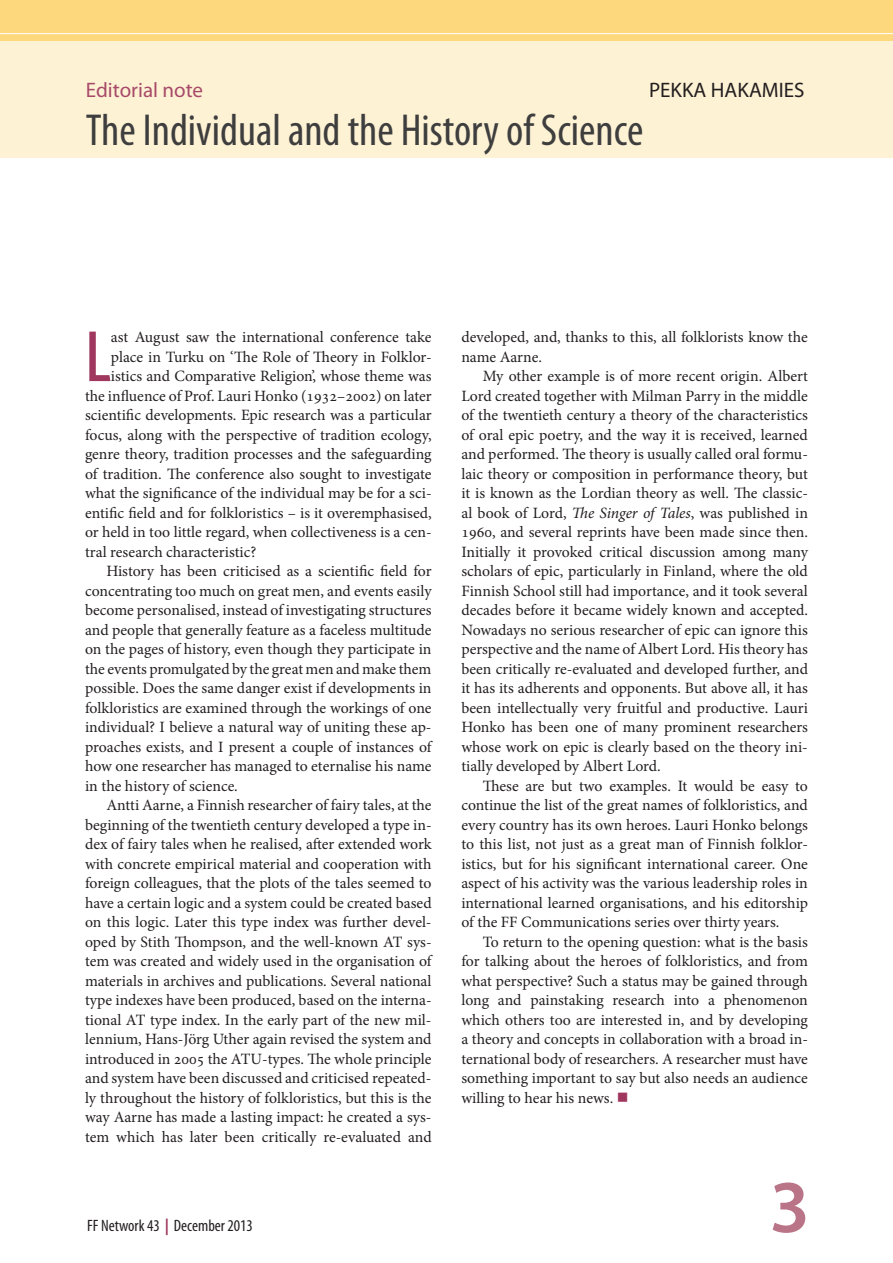
<style>
.page{position:relative;width:893px;height:1263px;background:#fff}
.page>*{position:absolute;margin:0;border:0;box-sizing:border-box;transform-origin:0 0}
.t1{font:600 75px "Myriad Pro";color:#ba7487}
.t2{font:500 71.7px "Whitney Condensed";color:#9f375e}
.t3{font:condensed 45px "Myriad Pro";color:#3e3e3f}
.t4{font:21px "Myriad Pro";color:#a74a6a}
.t5{font:21px "Myriad Pro";color:#231f20}
.t6{font:condensed 16.5px "Myriad Pro";color:#231f20}
.t7{font:15.75px/19.5px "Minion Pro";color:#231f20;text-align:justify}
.s1{font-weight:700;color:#9f375e}
.s2{font-style:italic}
.s3{color:#9f375e}
</style>
<div class="page">
<div style="left:0;top:0;width:893px;height:43px;background:#fed87d"></div>
<hr style="left:0;top:33px;width:893px;height:1px;background:#fff">
<div style="left:0;top:41px;width:893px;height:117px;background:#fef2d4"></div>
<h3 class="t4" style="left:86px;top:77px;width:119px">Editorial note</h3>
<h3 class="t5" style="left:649px;top:77px;width:157px">PEKKA HAKAMIES</h3>
<h3 class="t3" style="left:86px;top:102px;width:559px">The Individual and the History of Science</h3>
<h2 class="t2" style="left:85px;top:312px;width:27px">L</h2>
<p class="t7" style="left:111px;top:327px;width:322px">ast August saw the international conference take</p>
<p class="t7" style="left:111px;top:347px;width:322px">place in Turku on ‘The Role of Theory in Folklor-</p>
<p class="t7" style="left:111px;top:366px;width:322px">istics and Comparative Religion’, whose theme was</p>
<p class="t7" style="left:85px;top:386px;width:348px">the influence of Prof. Lauri Honko (1932–2002) on later</p>
<p class="t7" style="left:85px;top:405px;width:348px">scientific developments. Epic research was a particular</p>
<p class="t7" style="left:85px;top:425px;width:348px">focus, along with the perspective of tradition ecology,</p>
<p class="t7" style="left:85px;top:444px;width:348px">genre theory, tradition processes and the safeguarding</p>
<p class="t7" style="left:85px;top:464px;width:348px">of tradition. The conference also sought to investigate</p>
<p class="t7" style="left:85px;top:483px;width:348px">what the significance of the individual may be for a sci-</p>
<p class="t7" style="left:85px;top:503px;width:348px">entific field and for folkloristics – is it overemphasised,</p>
<p class="t7" style="left:85px;top:522px;width:348px">or held in too little regard, when collectiveness is a cen-</p>
<p class="t7" style="left:85px;top:542px;width:173px">tral research characteristic?</p>
<p class="t7" style="left:106px;top:561px;width:327px">History has been criticised as a scientific field for</p>
<p class="t7" style="left:85px;top:581px;width:348px">concentrating too much on great men, and events easily</p>
<p class="t7" style="left:85px;top:600px;width:348px">become personalised, instead of investigating structures</p>
<p class="t7" style="left:85px;top:620px;width:348px">and people that generally feature as a faceless multitude</p>
<p class="t7" style="left:85px;top:639px;width:348px">on the pages of history, even though they participate in</p>
<p class="t7" style="left:85px;top:659px;width:348px">the events promulgated by the great men and make them</p>
<p class="t7" style="left:85px;top:678px;width:348px">possible. Does the same danger exist if developments in</p>
<p class="t7" style="left:85px;top:698px;width:348px">folkloristics are examined through the workings of one</p>
<p class="t7" style="left:85px;top:717px;width:348px">individual? I believe a natural way of uniting these ap-</p>
<p class="t7" style="left:85px;top:737px;width:348px">proaches exists, and I present a couple of instances of</p>
<p class="t7" style="left:85px;top:756px;width:348px">how one researcher has managed to eternalise his name</p>
<p class="t7" style="left:85px;top:776px;width:154px">in the history of science.</p>
<p class="t7" style="left:106px;top:795px;width:327px">Antti Aarne, a Finnish researcher of fairy tales, at the</p>
<p class="t7" style="left:85px;top:815px;width:348px">beginning of the twentieth century developed a type in-</p>
<p class="t7" style="left:85px;top:834px;width:348px">dex of fairy tales when he realised, after extended work</p>
<p class="t7" style="left:85px;top:854px;width:348px">with concrete empirical material and cooperation with</p>
<p class="t7" style="left:85px;top:873px;width:348px">foreign colleagues, that the plots of the tales seemed to</p>
<p class="t7" style="left:85px;top:893px;width:348px">have a certain logic and a system could be created based</p>
<p class="t7" style="left:85px;top:912px;width:348px">on this logic. Later this type index was further devel-</p>
<p class="t7" style="left:85px;top:932px;width:348px">oped by Stith Thompson, and the well-known AT sys-</p>
<p class="t7" style="left:85px;top:951px;width:348px">tem was created and widely used in the organisation of</p>
<p class="t7" style="left:85px;top:971px;width:348px">materials in archives and publications. Several national</p>
<p class="t7" style="left:85px;top:990px;width:348px">type indexes have been produced, based on the interna-</p>
<p class="t7" style="left:85px;top:1010px;width:348px">tional AT type index. In the early part of the new mil-</p>
<p class="t7" style="left:85px;top:1029px;width:348px">lennium, Hans-Jörg Uther again revised the system and</p>
<p class="t7" style="left:85px;top:1049px;width:348px">introduced in 2005 the ATU-types. The whole principle</p>
<p class="t7" style="left:85px;top:1068px;width:346px">and system have been discussed and criticised repeated-</p>
<p class="t7" style="left:85px;top:1088px;width:348px">ly throughout the history of folkloristics, but this is the</p>
<p class="t7" style="left:85px;top:1107px;width:348px">way Aarne has made a lasting impact: he created a sys-</p>
<p class="t7" style="left:85px;top:1127px;width:348px">tem which has later been critically re-evaluated and</p>
<p class="t6" style="left:87px;top:1215px;width:167px">FF Network 43 <span class="s1">|</span> December 2013</p>
<p class="t7" style="left:461px;top:327px;width:348px">developed, and, thanks to this, all folklorists know the name Aarne.</p>
<p class="t7" style="left:461px;top:366px;width:348px;text-indent:21px">My other example is of more recent origin. Albert Lord created together with Milman Parry in the middle of the twentieth century a theory of the characteristics of oral epic poetry, and the way it is received, learned and performed. The theory is usually called oral formu&shy;laic theory or composition in performance theory, but it is known as the Lordian theory as well. The classic&shy;al book of Lord, <span class="s2">The Singer of Tales</span>, was published in 1960, and several reprints have been made since then.<br>Initially it provoked critical discussion among many scholars of epic, particularly in Finland, where the old Finnish School still had importance, and it took several decades before it became widely known and accepted.<br>Nowadays no serious researcher of epic can ignore this perspective and the name of Albert Lord. His theory has been critically re-evaluated and developed further, and it has its adherents and opponents. But above all, it has been intellectually very fruitful and productive. Lauri Honko has been one of many prominent researchers whose work on epic is clearly based on the theory ini&shy;tially developed by Albert Lord.</p>
<p class="t7" style="left:461px;top:776px;width:348px;text-indent:21px">These are but two examples. It would be easy to continue the list of the great names of folkloristics, and every country has its own heroes. Lauri Honko belongs to this list, not just as a great man of Finnish folklor&shy;istics, but for his significant international career. One aspect of his activity was the various leadership roles in international learned organisations, and his editorship of the FF Communications series over thirty years.</p>
<p class="t7" style="left:461px;top:932px;width:348px;text-indent:21px">To return to the opening question: what is the basis for talking about the heroes of folkloristics, and from what perspective? Such a status may be gained through long and painstaking research into a phenomenon which others too are interested in, and by developing a theory and concepts in collaboration with a broad in&shy;ternational body of researchers. A researcher must have something important to say but also needs an audience willing to hear his news. <span class="s3">■</span></p>
<h1 class="t1" style="left:770px;top:1159px;width:42px">3</h1>
</div>
